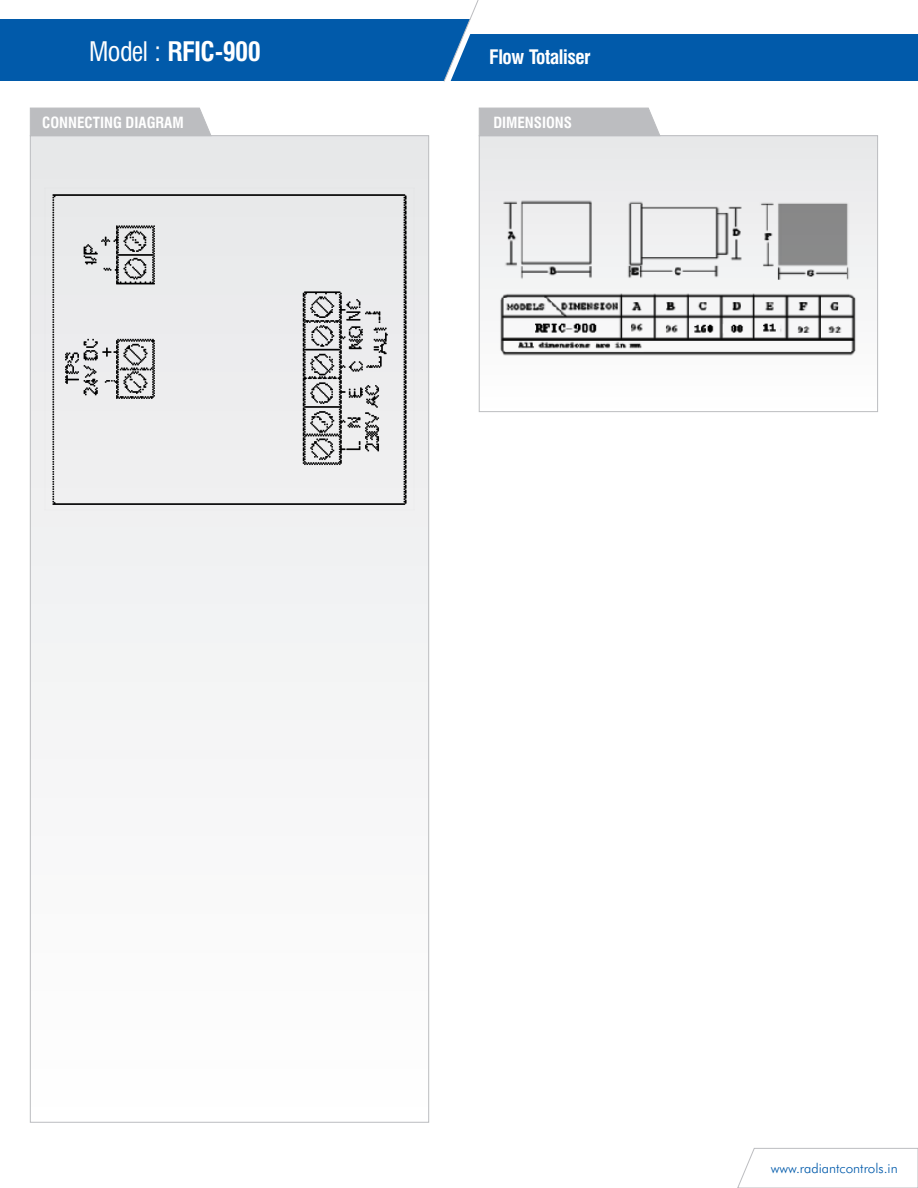
<style>
.page{position:relative;width:918px;height:1188px;background:#fff}
.page>*{position:absolute;margin:0;border:0;box-sizing:border-box;transform-origin:0 0}
.t1{font:700 condensed 26.25px "Swiss 721 BT";letter-spacing:-.025em;color:#fff}
.t2{font:700 condensed 19.5px "Swiss 721 BT";letter-spacing:-.025em;color:#fff}
.t3{font:700 condensed 15px "Swiss 721 BT";color:#fff}
.t4{font:300 13.5px "Futura BT";color:#015aaa}
.s1{font-weight:400}
</style>
<div class="page">
<div style="left:0;top:20px;width:918px;height:61px;background:#015aaa"></div>
<svg style="left:443px;top:0;width:475px;height:82px"></svg>
<svg style="left:737px;top:1148px;width:181px;height:40px"></svg>
<div style="left:30px;top:136px;width:399px;height:986px;background:linear-gradient(to bottom,#e6e7e9,#fff)"></div>
<svg style="left:30px;top:107px;width:182px;height:32px;background:#c2c3c6"></svg>
<div style="left:479px;top:136px;width:399px;height:276px;background:linear-gradient(to right,#f2f2f3,#f2f2f3)"></div>
<div style="left:479px;top:135px;width:399px;height:277px;border:1px solid #bcbdc0"></div>
<svg style="left:478px;top:107px;width:183px;height:32px;background:#c3c3c6"></svg>
<img style="left:492px;top:187px;width:373px;height:182px">
<img style="left:45px;top:187px;width:369px;height:323px">
<h1 class="t1" style="left:89px;top:41px;width:173px"><span class="s1">Model :</span> RFIC-900</h1>
<h2 class="t2" style="left:489px;top:50px;width:103px">Flow Totaliser</h2>
<p class="t3" style="left:42px;top:116px;width:143px">CONNECTING DIAGRAM</p>
<p class="t3" style="left:493px;top:116px;width:80px">DIMENSIONS</p>
<p class="t4" style="left:771px;top:1163px;width:128px">www.radiantcontrols.in</p>
</div>
